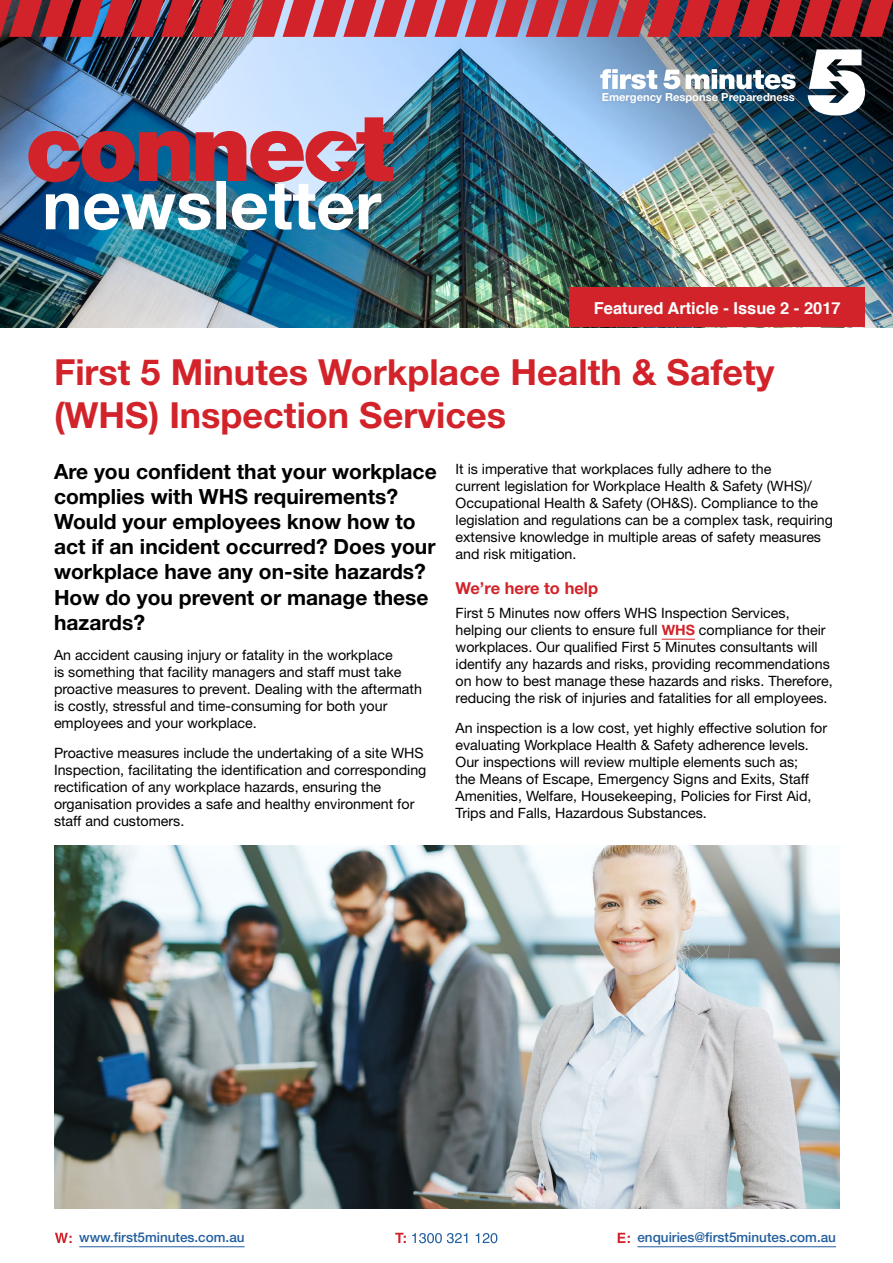
<style>
.page{position:relative;width:893px;height:1263px;background:#fff}
.page>*{position:absolute;margin:0;border:0;box-sizing:border-box;transform-origin:0 0}
.t1{font:700 36px/43.2px "Helvetica Neue LT Std";color:#d2232a}
.t2{font:700 21px/25.2px "Helvetica Neue LT Std";color:#000}
.t3{font:700 16.5px "Helvetica";color:#fff}
.t4{font:700 16.5px "Helvetica Neue LT Std";color:#d2232a}
.t5{font:14.25px/17.1px "Helvetica Neue LT Std";color:#000}
.t6{font:500 13.5px "Helvetica Neue LT Std";color:#215e9e}
.t7{font:700 11.1px "Helvetica Neue LT Std";color:#fff}
.s1{font-weight:700;color:#d2232a}
</style>
<div class="page">
<hr style="left:662px;top:639px;width:33px;height:1px;background:#d2232a">
<img style="left:54px;top:845px;width:785px;height:364px">
<img style="left:0;top:37px;width:227px;height:290px">
<img style="left:227px;top:37px;width:666px;height:290px">
<div style="left:569px;top:287px;width:296px;height:40px;background:#d2232a"></div>
<img style="left:28px;top:117px;width:365px;height:113px">
<img style="left:0;top:0;width:893px;height:37px">
<svg style="left:55px;top:1233px;width:17px;height:10px"></svg>
<svg style="left:412px;top:1233px;width:85px;height:10px"></svg>
<svg style="left:395px;top:1233px;width:11px;height:10px"></svg>
<svg style="left:618px;top:1233px;width:12px;height:10px"></svg>
<hr style="left:79px;top:1246px;width:166px;height:1px;background:#215e9e">
<hr style="left:637px;top:1246px;width:199px;height:1px;background:#215e9e">
<svg style="left:808px;top:49px;width:57px;height:67px"></svg>
<svg style="left:663px;top:70px;width:17px;height:18px"></svg>
<svg style="left:686px;top:69px;width:110px;height:19px"></svg>
<svg style="left:600px;top:69px;width:57px;height:19px"></svg>
<div style="left:598px;top:88px;width:201px;height:19px;background:#000;opacity:.11"></div>
<p class="t7" style="left:602px;top:90px;width:195px">Emergency Response Preparedness</p>
<p class="t3" style="left:594px;top:295px;width:248px">Featured Article - Issue 2 - 2017</p>
<h1 class="t1" style="left:54px;top:350px;width:722px">First 5 Minutes Workplace Health &amp; Safety (WHS) Inspection Services</h1>
<h2 class="t2" style="left:54px;top:458px;width:384px">Are you confident that your workplace complies with WHS requirements?<br>Would your employees know how to act if an incident occurred? Does your workplace have any on-site hazards?<br>How do you prevent or manage these hazards?</h2>
<p class="t5" style="left:54px;top:646px;width:369px">An accident causing injury or fatality in the workplace<br>is something that facility managers and staff must take proactive measures to prevent. Dealing with the aftermath is costly, stressful and time-consuming for both your employees and your workplace.</p>
<p class="t5" style="left:54px;top:744px;width:374px">Proactive measures include the undertaking of a site WHS Inspection, facilitating the identification and corresponding rectification of any workplace hazards, ensuring the organisation provides a safe and healthy environment for staff and customers.</p>
<p class="t5" style="left:455px;top:460px;width:379px">It is imperative that workplaces fully adhere to the<br>current legislation for Workplace Health &amp; Safety (WHS)/ Occupational Health &amp; Safety (OH&amp;S). Compliance to the legislation and regulations can be a complex task, requiring extensive knowledge in multiple areas of safety measures and risk mitigation.</p>
<p class="t4" style="left:455px;top:577px;width:144px">We’re here to help</p>
<p class="t5" style="left:455px;top:604px;width:379px">First 5 Minutes now offers WHS Inspection Services, helping our clients to ensure full <span class="s1">WHS</span> compliance for their workplaces. Our qualified First 5 Minutes consultants will identify any hazards and risks, providing recommendations on how to best manage these hazards and risks. Therefore, reducing the risk of injuries and fatalities for all employees.</p>
<p class="t5" style="left:455px;top:719px;width:373px">An inspection is a low cost, yet highly effective solution for evaluating Workplace Health &amp; Safety adherence levels.<br>Our inspections will review multiple elements such as;<br>the Means of Escape, Emergency Signs and Exits, Staff Amenities, Welfare, Housekeeping, Policies for First Aid, Trips and Falls, Hazardous Substances.</p>
<p class="t6" style="left:79px;top:1229px;width:167px">www.first5minutes.com.au</p>
<p class="t6" style="left:637px;top:1229px;width:200px">enquiries@first5minutes.com.au</p>
</div>
